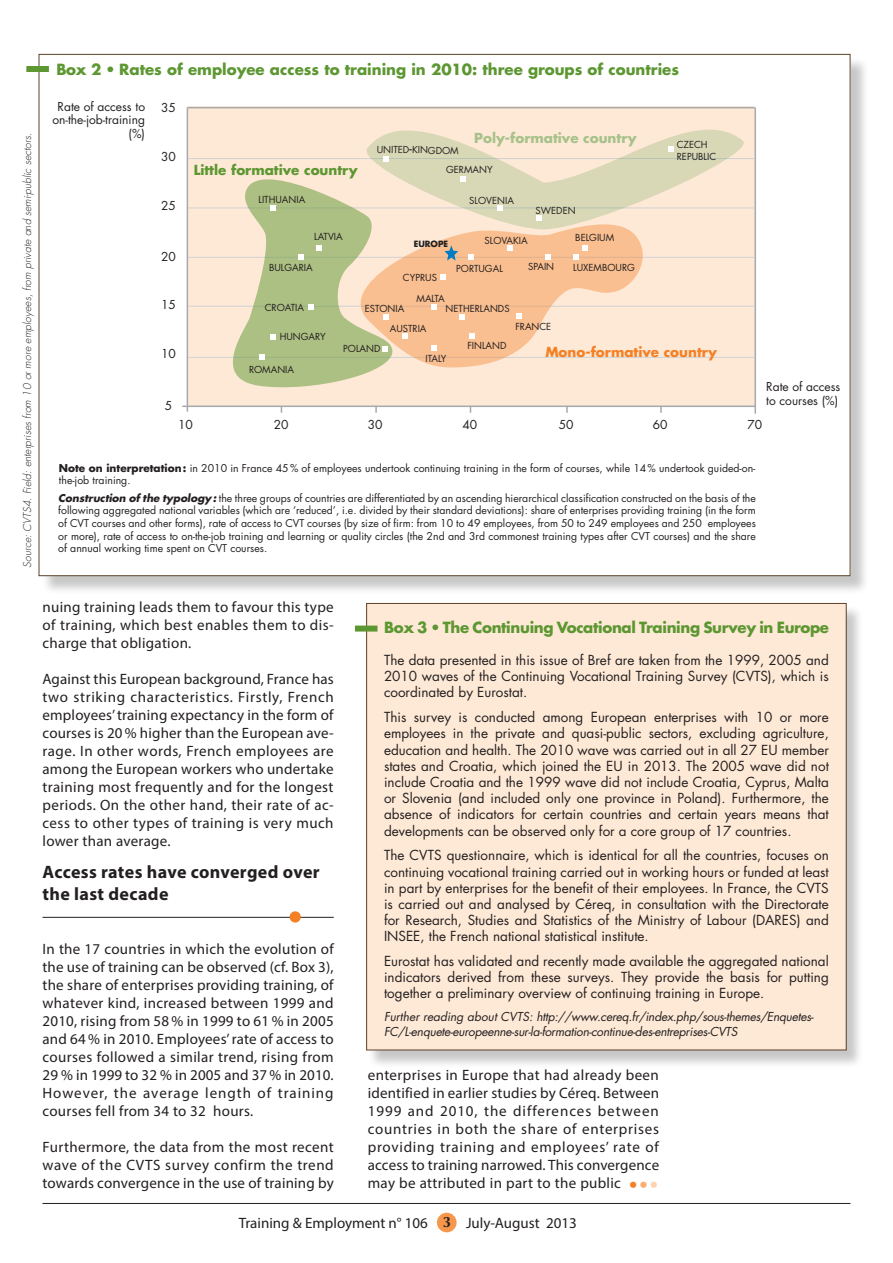
<style>
.page{position:relative;width:893px;height:1263px;background:#fff}
.page>*{position:absolute;margin:0;border:0;box-sizing:border-box;transform-origin:0 0}
.INTERTITRES{font:700 18px/21.6px "Myriad Pro";letter-spacing:.02em;color:#231f20}
.t1{font:300 16.5px "Futura";color:#f48026}
.TEXTE{font:15px/18px "Myriad Pro";letter-spacing:.02em;color:#231f20;text-align:justify}
.TITRE_TABLEAU{font:700 15px "Futura";color:#5c9731}
.TITREENCADRE{font:700 15px "Futura";letter-spacing:-.02em;color:#5c9731}
.TEXTE-2{font:15px "Myriad Pro";color:#231f20}
.t2{font:700 15px "Optima";color:#231f20}
.TEXTEENCADRE{font:13.5px/16.2px "Futura";color:#231f20;text-align:justify}
.ENCARTS{font:700 13.5px "Futura";color:#5c9731}
.ENCARTS-2{font:700 13.5px "Futura";color:#a6c28a}
.ENCARTS-3{font:700 13.5px "Futura";color:#f48026}
.t3{font:italic 12px/14.4px "Futura";letter-spacing:-.02em;color:#231f20}
.t4{font:12px/13.5px "Futura";color:#231f20;text-align:right}
.ENCARTS-4{font:10.5px/12.6px "Futura";color:#231f20}
.ENCARTS-5{font:italic 300 10.5px "Futura";color:#231f20}
.t5{font:9.45px/12px "Futura";color:#231f20}
.t6{font:700 8.4px "Futura";color:#231f20}
.s1{font-weight:300}
.s2{font-size:13.5px}
.s3{font-weight:700}
.s4{font-weight:700;font-style:italic}
.s5{color:#faae74}
.s6{color:#fdd4b2}
</style>
<div class="page">
<hr style="left:43px;top:1203px;width:807px;height:1px;background:#231f20">
<div style="left:437px;top:1213px;width:20px;height:19px;background:#f7974c;border-radius:50%"></div>
<hr style="left:43px;top:917px;width:291px;height:1px;background:#231f20">
<div style="left:367px;top:604px;width:497px;height:464px;background:#231f20;opacity:.25"></div>
<div style="left:367px;top:603px;width:479px;height:447px;background:#fee9d6"></div>
<div style="left:355px;top:625px;width:22px;height:6px;background:#5c9731"></div>
<div style="left:290px;top:911px;width:11px;height:11px;background:#f48026;border-radius:50%"></div>
<div style="left:41px;top:56px;width:828px;height:539px;background:#231f20;opacity:.25"></div>
<div style="left:39px;top:54px;width:811px;height:522px;background:#fff"></div>
<div style="left:187px;top:107px;width:568px;height:300px;background:#fee9d6"></div>
<hr style="left:187px;top:107px;width:1px;height:305px;background:#a8a9ad">
<hr style="left:754px;top:107px;width:2px;height:307px;background:#a8a9ad">
<hr style="left:182px;top:406px;width:573px;height:1px;background:#a8a9ad">
<hr style="left:188px;top:357px;width:566px;height:1px;background:#d1d2d4">
<hr style="left:188px;top:306px;width:566px;height:1px;background:#d1d2d4">
<hr style="left:188px;top:257px;width:566px;height:1px;background:#d1d2d4">
<hr style="left:188px;top:208px;width:566px;height:1px;background:#d1d2d4">
<hr style="left:188px;top:158px;width:566px;height:1px;background:#d1d2d4">
<hr style="left:188px;top:107px;width:566px;height:1px;background:#a8a9ad">
<svg style="left:375px;top:407px;width:2px;height:6px"></svg>
<svg style="left:566px;top:407px;width:2px;height:6px"></svg>
<svg style="left:660px;top:407px;width:2px;height:6px"></svg>
<svg style="left:231px;top:129px;width:514px;height:259px"></svg>
<div style="left:26px;top:66px;width:23px;height:6px;background:#5c9731"></div>
<p class="ENCARTS-5" style="left:21px;top:568px;width:436px;rotate:-90deg">Source: CVTS4. Field: enterprises from 10 or more employees, from private and semi-public sectors.</p>
<p class="TITRE_TABLEAU" style="left:56px;top:59px;width:624px">Box 2 <span class="s1">•</span> Rates of employee access to training in 2010: three groups of countries</p>
<p class="t4" style="left:161px;top:101px;width:16px">35</p>
<p class="t4" style="left:161px;top:150px;width:16px">30</p>
<p class="t4" style="left:161px;top:198px;width:16px">25</p>
<p class="t4" style="left:52px;top:99px;width:94px">Rate of access to on-the-job-training (%)</p>
<p class="ENCARTS-2" style="left:474px;top:129px;width:164px">Poly-formative country</p>
<p class="t5" style="left:377px;top:143px;width:83px;rotate:1deg">UNITED<span class="s2">-</span>KINGDOM</p>
<p class="t5" style="left:677px;top:139px;width:41px">CZECH<br>REPUBLIC</p>
<p class="ENCARTS" style="left:194px;top:161px;width:165px">Little formative country</p>
<p class="t5" style="left:446px;top:163px;width:48px">GERMANY</p>
<p class="t5" style="left:258px;top:193px;width:48px">LITHUANIA</p>
<p class="t5" style="left:469px;top:194px;width:46px">SLOVENIA</p>
<p class="t5" style="left:536px;top:204px;width:41px">SWEDEN</p>
<p class="t4" style="left:161px;top:249px;width:16px">20</p>
<p class="t4" style="left:161px;top:298px;width:16px">15</p>
<p class="t4" style="left:161px;top:346px;width:16px">10</p>
<p class="t4" style="left:165px;top:398px;width:9px">5</p>
<p class="t5" style="left:314px;top:231px;width:30px">LATVIA</p>
<p class="t6" style="left:414px;top:238px;width:36px">EUROPE</p>
<p class="t5" style="left:485px;top:234px;width:45px">SLOVAKIA</p>
<p class="t5" style="left:575px;top:232px;width:40px">BELGIUM</p>
<p class="t5" style="left:269px;top:262px;width:45px">BULGARIA</p>
<p class="t5" style="left:265px;top:302px;width:41px">CROATIA</p>
<p class="t5" style="left:280px;top:330px;width:47px">HUNGARY</p>
<p class="t5" style="left:249px;top:363px;width:47px">ROMANIA</p>
<p class="t5" style="left:403px;top:271px;width:36px">CYPRUS</p>
<p class="t5" style="left:417px;top:292px;width:30px">MALTA</p>
<p class="t5" style="left:456px;top:262px;width:48px">PORTUGAL</p>
<p class="t5" style="left:528px;top:261px;width:28px">SPAIN</p>
<p class="t5" style="left:573px;top:262px;width:63px">LUXEMBOURG</p>
<p class="t5" style="left:365px;top:302px;width:41px">ESTONIA</p>
<p class="t5" style="left:390px;top:323px;width:38px">AUSTRIA</p>
<p class="t5" style="left:446px;top:303px;width:66px">NETHERLANDS</p>
<p class="t5" style="left:515px;top:321px;width:37px">FRANCE</p>
<p class="t5" style="left:343px;top:342px;width:39px">POLAND</p>
<p class="t5" style="left:425px;top:352px;width:22px">ITALY</p>
<p class="t5" style="left:467px;top:339px;width:41px">FINLAND</p>
<p class="ENCARTS-3" style="left:545px;top:343px;width:173px">Mono-formative country</p>
<p class="t4" style="left:766px;top:380px;width:76px;text-align:left">Rate of access to courses (%)</p>
<p class="t4" style="left:178px;top:417px;width:16px">10</p>
<p class="t4" style="left:274px;top:417px;width:16px">20</p>
<p class="t4" style="left:368px;top:417px;width:16px">30</p>
<p class="t4" style="left:462px;top:417px;width:16px">40</p>
<p class="t4" style="left:559px;top:417px;width:16px">50</p>
<p class="t4" style="left:653px;top:417px;width:16px">60</p>
<p class="t4" style="left:747px;top:417px;width:16px">70</p>
<p class="ENCARTS-4" style="left:59px;top:461px;width:698px"><span class="s3">Note on interpretation:</span> in 2010 in France 45% of employees undertook continuing training in the form of courses, while 14% undertook guided-on&shy;the-job training.</p>
<p class="ENCARTS-4" style="left:58px;top:491px;width:699px;text-align:justify"><span class="s4">Construction of the typology:</span> the three groups of countries are differentiated by an ascending hierarchical classification constructed on the basis of the following aggregated national variables (which are ‘reduced’, i.e. divided by their standard deviations): share of enterprises providing training (in the form of CVT courses and other forms), rate of access to CVT courses (by size of firm: from 10 to 49 employees, from 50 to 249 employees and 250 employees or more), rate of access to on-the-job training and learning or quality circles (the 2nd and 3rd commonest training types after CVT courses) and the share of annual working time spent on CVT courses.</p>
<p class="TEXTE" style="left:43px;top:598px;width:293px">nuing training leads them to favour this type of training, which best enables them to dis&shy;charge that obligation.</p>
<p class="TEXTE" style="left:43px;top:670px;width:293px">Against this European background, France has two striking characteristics. Firstly, French employees’ training expectancy in the form of courses is 20% higher than the European ave&shy;rage. In other words, French employees are among the European workers who undertake training most frequently and for the longest periods. On the other hand, their rate of ac&shy;cess to other types of training is very much lower than average.</p>
<p class="INTERTITRES" style="left:43px;top:861px;width:279px">Access rates have converged over the last decade</p>
<p class="TEXTE" style="left:43px;top:940px;width:293px">In the 17 countries in which the evolution of the use of training can be observed (cf. Box 3), the share of enterprises providing training, of whatever kind, increased between 1999 and 2010, rising from 58 % in 1999 to 61 % in 2005 and 64% in 2010. Employees’ rate of access to courses followed a similar trend, rising from 29 % in 1999 to 32 % in 2005 and 37% in 2010.<br>However, the average length of training courses fell from 34 to 32 hours.</p>
<p class="TEXTE" style="left:43px;top:1138px;width:293px">Furthermore, the data from the most recent wave of the CVTS survey confirm the trend towards convergence in the use of training by</p>
<p class="TITREENCADRE" style="left:384px;top:617px;width:447px">Box 3 <span class="s1">•</span> The Continuing Vocational Training Survey in Europe</p>
<p class="TEXTEENCADRE" style="left:384px;top:652px;width:446px">The data presented in this issue of Bref are taken from the 1999, 2005 and 2010 waves of the Continuing Vocational Training Survey (CVTS), which is coordinated by Eurostat.</p>
<p class="TEXTEENCADRE" style="left:384px;top:709px;width:446px">This survey is conducted among European enterprises with 10 or more employees in the private and quasi-public sectors, excluding agriculture, education and health. The 2010 wave was carried out in all 27 EU member states and Croatia, which joined the EU in 2013. The 2005 wave did not include Croatia and the 1999 wave did not include Croatia, Cyprus, Malta or Slovenia (and included only one province in Poland). Furthermore, the absence of indicators for certain countries and certain years means that developments can be observed only for a core group of 17 countries.</p>
<p class="TEXTEENCADRE" style="left:384px;top:847px;width:446px">The CVTS questionnaire, which is identical for all the countries, focuses on continuing vocational training carried out in working hours or funded at least in part by enterprises for the benefit of their employees. In France, the CVTS is carried out and analysed by Céreq, in consultation with the Directorate for Research, Studies and Statistics of the Ministry of Labour (DARES) and INSEE, the French national statistical institute.</p>
<p class="TEXTEENCADRE" style="left:384px;top:953px;width:446px">Eurostat has validated and recently made available the aggregated national indicators derived from these surveys. They provide the basis for putting together a preliminary overview of continuing training in Europe.</p>
<p class="t3" style="left:384px;top:1009px;width:431px">Further reading about CVTS: http://www.cereq.fr/index.php/sous-themes/Enquetes-<br>FC/L-enquete-europeenne-sur-la-formation-continue-des-entreprises-CVTS</p>
<p class="TEXTE" style="left:368px;top:1066px;width:293px">enterprises in Europe that had already been identified in earlier studies by Céreq. Between 1999 and 2010, the differences between countries in both the share of enterprises providing training and employees’ rate of access to training narrowed. This convergence may be attributed in part to the public</p>
<p class="t1" style="left:628px;top:1174px;width:32px">•<span class="s5">•</span><span class="s6">•</span></p>
<p class="TEXTE-2" style="left:239px;top:1214px;width:191px">Training &amp; Employment n° 106</p>
<p class="t2" style="left:443px;top:1213px;width:10px">3</p>
<p class="TEXTE-2" style="left:466px;top:1213px;width:112px">July-August 2013</p>
</div>
